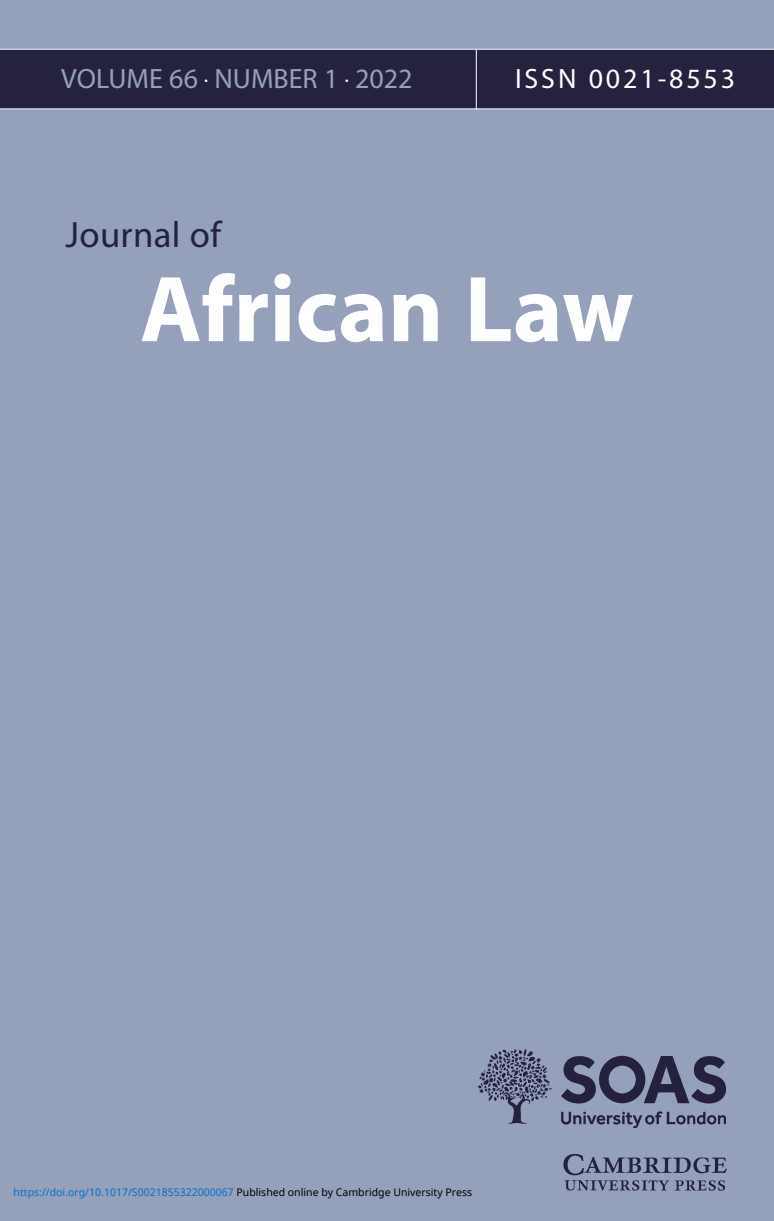
<style>
.page{position:relative;width:774px;height:1221px;background:#fff}
.page>*{position:absolute;margin:0;border:0;box-sizing:border-box;transform-origin:0 0}
.t1{font:700 94.5px "Myriad";color:#fff}
.t2{font:36.75px "Myriad";letter-spacing:.01em;color:#25223f}
.t3{font:28px "Myriad";color:#95a0bb}
.t4{font:28px "Myriad";letter-spacing:.105em;color:#fff}
.t5{font:10.5px "Noto Sans";color:#0172cf}
.s1{font-size:12.25px;color:#fff}
.s2{color:#000}
</style>
<div class="page">
<div style="left:0;top:0;width:774px;height:1220px;background:#95a0bb"></div>
<div style="left:0;top:49px;width:774px;height:60px;background:#25223f"></div>
<img style="left:563px;top:1154px;width:164px;height:37px">
<hr style="left:0;top:49px;width:774px;height:1px;background:#fff">
<hr style="left:0;top:108px;width:774px;height:1px;background:#fff">
<hr style="left:476px;top:50px;width:1px;height:59px;background:#fff">
<img style="left:478px;top:1049px;width:248px;height:78px">
<p class="t3" style="left:61px;top:69px;width:353px">VOLUME 66 <span class="s1">•</span> NUMBER 1 <span class="s1">•</span> 2022</p>
<p class="t2" style="left:65px;top:221px;width:157px">Journal of</p>
<p class="t4" style="left:515px;top:69px;width:222px">ISSN 0021-8553</p>
<p class="t1" style="left:140px;top:273px;width:495px">African Law</p>
<p class="t5" style="left:14px;top:1184px;width:460px">https://doi.org/10.1017/S0021855322000067 <span class="s2">Published online by Cambridge University Press</span></p>
</div>
